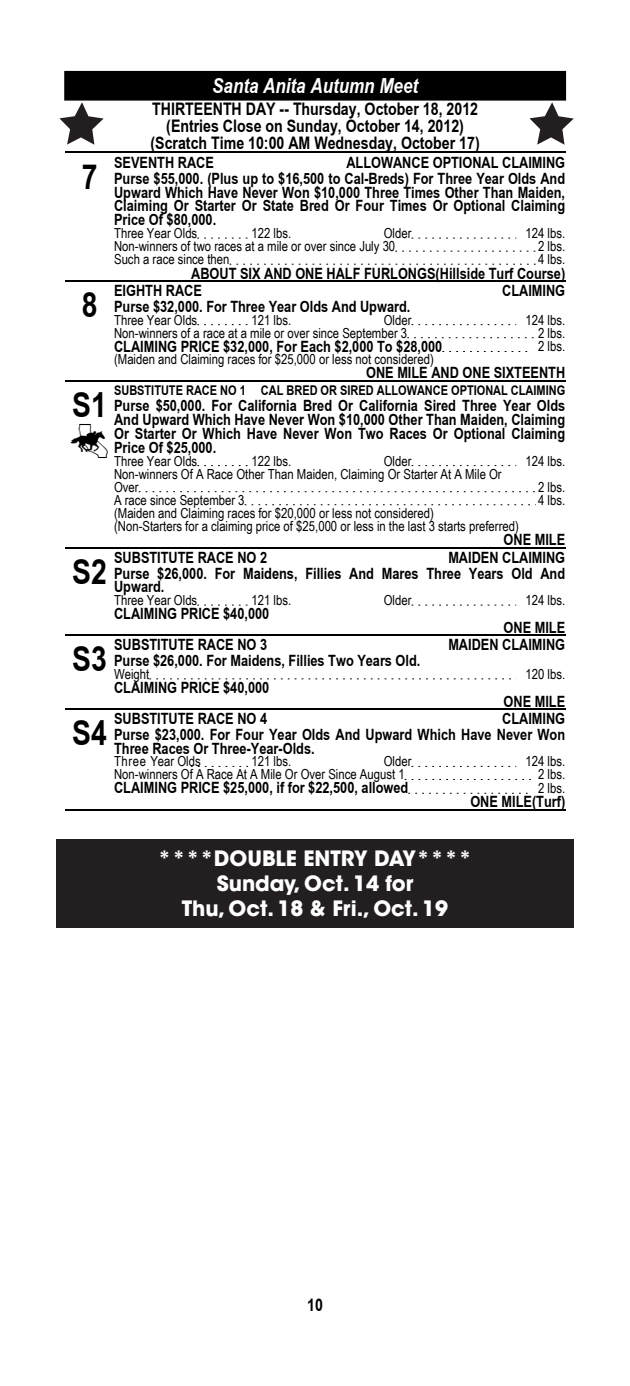
<style>
.page{position:relative;width:630px;height:1386px;background:#fff}
.page>*{position:absolute;margin:0;border:0;box-sizing:border-box;transform-origin:0 0}
.t1{font:700 34.65px/34.3px "Arial Narrow";color:#000}
.t2{font:700 21px "ITC Avant Garde Std";color:#fff}
.t3{font:italic 700 20.82px "Arial Narrow";color:#fff}
.t4{font:700 17.32px/17.2px "Arial Narrow";color:#000;text-align:center}
.t5{font:700 15.58px/13.8px "Arial Narrow";color:#000;text-align:right}
.t6{font:13.83px/13.1px "Arial Narrow";color:#000}
.t7{font:700 13.47px "Arial Narrow";color:#000}
.s1{font-family:"Northern Dancer Narrow 2";font-weight:400}
</style>
<div class="page">
<div style="left:65px;top:72px;width:500px;height:28px;background:#000"></div>
<div style="left:64px;top:71px;width:502px;height:30px;border:2px solid #000"></div>
<hr style="left:65px;top:151px;width:500px;height:2px;background:#000">
<hr style="left:65px;top:280px;width:500px;height:2px;background:#000">
<svg style="left:197px;top:238px;width:51px;height:1px"></svg>
<svg style="left:412px;top:238px;width:104px;height:1px"></svg>
<svg style="left:395px;top:251px;width:141px;height:1px"></svg>
<svg style="left:230px;top:264px;width:306px;height:1px"></svg>
<hr style="left:65px;top:380px;width:500px;height:2px;background:#000">
<svg style="left:197px;top:324px;width:51px;height:1px"></svg>
<svg style="left:412px;top:324px;width:104px;height:1px"></svg>
<svg style="left:407px;top:337px;width:127px;height:1px"></svg>
<svg style="left:442px;top:351px;width:86px;height:1px"></svg>
<hr style="left:65px;top:547px;width:500px;height:2px;background:#000">
<svg style="left:197px;top:465px;width:51px;height:1px"></svg>
<svg style="left:412px;top:465px;width:104px;height:1px"></svg>
<svg style="left:139px;top:491px;width:396px;height:1px"></svg>
<svg style="left:245px;top:504px;width:291px;height:1px"></svg>
<hr style="left:65px;top:634px;width:500px;height:2px;background:#000">
<svg style="left:197px;top:605px;width:51px;height:1px"></svg>
<svg style="left:412px;top:605px;width:104px;height:1px"></svg>
<hr style="left:65px;top:708px;width:500px;height:2px;background:#000">
<svg style="left:149px;top:679px;width:362px;height:1px"></svg>
<hr style="left:65px;top:809px;width:500px;height:2px;background:#000">
<svg style="left:191px;top:766px;width:58px;height:1px"></svg>
<svg style="left:412px;top:766px;width:104px;height:1px"></svg>
<svg style="left:405px;top:779px;width:126px;height:1px"></svg>
<svg style="left:408px;top:793px;width:120px;height:1px"></svg>
<svg style="left:59px;top:102px;width:45px;height:43px"></svg>
<svg style="left:530px;top:102px;width:44px;height:43px"></svg>
<div style="left:56px;top:839px;width:518px;height:89px;background:#231f20"></div>
<p class="t1" style="left:82px;top:158px;width:17px">7</p>
<p class="t1" style="left:82px;top:286px;width:17px">8</p>
<p class="t3" style="left:212px;top:70px;width:207px">Santa Anita Autumn Meet</p>
<p class="t4" style="left:151px;top:99px;width:331px">THIRTEENTH DAY -- Thursday, October 18, 2012 (Entries Close on Sunday, October 14, 2012) (Scratch Time 10:00 AM Wednesday, October 17)</p>
<p class="t5" style="left:114px;top:154px;width:453px;line-height:15.9px">ALLOWANCE OPTIONAL CLAIMING<br>Purse $55,000. (Plus up to $16,500 to Cal-Breds) For Three Year Olds And</p>
<p class="t5" style="left:114px;top:185px;width:453px;text-align:justify">Upward Which Have Never Won $10,000 Three Times Other Than Maiden, Claiming Or Starter Or State Bred Or Four Times Or Optional Claiming Price Of $80,000.</p>
<p class="t6" style="left:114px;top:226px;width:85px">Three Year Olds</p>
<p class="t6" style="left:251px;top:226px;width:41px">122 lbs.</p>
<p class="t6" style="left:384px;top:226px;width:29px">Older</p>
<p class="t6" style="left:525px;top:226px;width:41px">124 lbs.</p>
<p class="t6" style="left:114px;top:239px;width:283px">Non-winners of two races at a mile or over since July 30</p>
<p class="t6" style="left:538px;top:239px;width:29px">2 lbs.</p>
<p class="t6" style="left:114px;top:252px;width:117px">Such a race since then</p>
<p class="t6" style="left:538px;top:252px;width:29px">4 lbs.</p>
<p class="t5" style="left:191px;top:265px;width:375px">ABOUT SIX AND ONE HALF FURLONGS(Hillside Turf Course)</p>
<p class="t5" style="left:114px;top:155px;width:101px">SEVENTH RACE</p>
<p class="t5" style="left:114px;top:283px;width:89px">EIGHTH RACE</p>
<p class="t5" style="left:502px;top:283px;width:65px">CLAIMING</p>
<p class="t5" style="left:114px;top:299px;width:298px">Purse $32,000. For Three Year Olds And Upward.</p>
<p class="t6" style="left:114px;top:313px;width:85px">Three Year Olds</p>
<p class="t6" style="left:251px;top:313px;width:41px">121 lbs.</p>
<p class="t6" style="left:384px;top:313px;width:29px">Older</p>
<p class="t6" style="left:525px;top:313px;width:41px">124 lbs.</p>
<p class="t6" style="left:114px;top:326px;width:295px">Non-winners of a race at a mile or over since September 3</p>
<p class="t6" style="left:538px;top:326px;width:29px">2 lbs.</p>
<p class="t5" style="left:114px;top:338px;width:330px">CLAIMING PRICE $32,000, For Each $2,000 To $28,000</p>
<p class="t6" style="left:538px;top:339px;width:29px">2 lbs.</p>
<p class="t6" style="left:114px;top:352px;width:321px">(Maiden and Claiming races for $25,000 or less not considered)</p>
<p class="t5" style="left:366px;top:365px;width:201px">ONE MILE AND ONE SIXTEENTH</p>
<p class="t7" style="left:114px;top:380px;width:453px">SUBSTITUTE RACE NO 1 CAL BRED OR SIRED ALLOWANCE OPTIONAL CLAIMING</p>
<p class="t5" style="left:114px;top:398px;width:453px;text-align:justify">Purse $50,000. For California Bred Or California Sired Three Year Olds And Upward Which Have Never Won $10,000 Other Than Maiden, Claiming Or Starter Or Which Have Never Won Two Races Or Optional Claiming Price Of $25,000.</p>
<p class="t6" style="left:114px;top:454px;width:85px">Three Year Olds</p>
<p class="t6" style="left:251px;top:454px;width:41px">122 lbs.</p>
<p class="t6" style="left:384px;top:454px;width:29px">Older</p>
<p class="t6" style="left:525px;top:454px;width:41px">124 lbs.</p>
<p class="t6" style="left:114px;top:467px;width:389px">Non-winners Of A Race Other Than Maiden, Claiming Or Starter At A Mile Or<br>Over</p>
<p class="t1" style="left:70px;top:386px;width:41px">S1<br><span class="s1">À</span></p>
<p class="t6" style="left:538px;top:480px;width:29px">2 lbs.</p>
<p class="t1" style="left:72px;top:553px;width:36px">S2</p>
<p class="t1" style="left:72px;top:640px;width:36px">S3</p>
<p class="t6" style="left:114px;top:493px;width:132px">A race since September 3</p>
<p class="t6" style="left:538px;top:493px;width:29px">4 lbs.</p>
<p class="t6" style="left:114px;top:506px;width:406px">(Maiden and Claiming races for $20,000 or less not considered)<br>(Non-Starters for a claiming price of $25,000 or less in the last 3 starts preferred)</p>
<p class="t5" style="left:504px;top:532px;width:63px">ONE MILE</p>
<p class="t5" style="left:114px;top:548px;width:453px;line-height:15.9px">MAIDEN CLAIMING<br>Purse $26,000. For Maidens, Fillies And Mares Three Years Old And</p>
<p class="t5" style="left:114px;top:579px;width:52px">Upward.</p>
<p class="t6" style="left:114px;top:593px;width:85px">Three Year Olds</p>
<p class="t6" style="left:251px;top:593px;width:41px">121 lbs.</p>
<p class="t6" style="left:384px;top:593px;width:29px">Older</p>
<p class="t6" style="left:525px;top:593px;width:41px">124 lbs.</p>
<p class="t5" style="left:114px;top:606px;width:157px">CLAIMING PRICE $40,000</p>
<p class="t5" style="left:504px;top:620px;width:63px">ONE MILE</p>
<p class="t5" style="left:114px;top:549px;width:154px">SUBSTITUTE RACE NO 2</p>
<p class="t5" style="left:114px;top:637px;width:154px">SUBSTITUTE RACE NO 3</p>
<p class="t5" style="left:448px;top:637px;width:118px">MAIDEN CLAIMING</p>
<p class="t5" style="left:114px;top:653px;width:308px">Purse $26,000. For Maidens, Fillies Two Years Old.</p>
<p class="t6" style="left:114px;top:667px;width:37px">Weight</p>
<p class="t6" style="left:525px;top:667px;width:41px">120 lbs.</p>
<p class="t5" style="left:114px;top:680px;width:157px">CLAIMING PRICE $40,000</p>
<p class="t5" style="left:504px;top:693px;width:63px">ONE MILE</p>
<p class="t1" style="left:72px;top:714px;width:36px">S4</p>
<p class="t5" style="left:114px;top:710px;width:453px;line-height:15.9px">CLAIMING<br>Purse $23,000. For Four Year Olds And Upward Which Have Never Won</p>
<p class="t5" style="left:114px;top:740px;width:202px">Three Races Or Three-Year-Olds.</p>
<p class="t6" style="left:114px;top:754px;width:88px">Three Year Olds</p>
<p class="t6" style="left:251px;top:754px;width:41px">121 lbs.</p>
<p class="t6" style="left:384px;top:754px;width:29px">Older</p>
<p class="t6" style="left:525px;top:754px;width:41px">124 lbs.</p>
<p class="t6" style="left:114px;top:768px;width:292px">Non-winners Of A Race At A Mile Or Over Since August 1</p>
<p class="t6" style="left:538px;top:768px;width:29px">2 lbs.</p>
<p class="t5" style="left:114px;top:780px;width:296px">CLAIMING PRICE $25,000, if for $22,500, allowed</p>
<p class="t6" style="left:538px;top:781px;width:29px">2 lbs.</p>
<p class="t5" style="left:470px;top:794px;width:96px">ONE MILE(Turf)</p>
<p class="t5" style="left:114px;top:711px;width:154px">SUBSTITUTE RACE NO 4</p>
<p class="t2" style="left:158px;top:845px;width:316px">****DOUBLE ENTRY DAY****</p>
<p class="t2" style="left:217px;top:870px;width:198px">Sunday, Oct. 14 for</p>
<p class="t2" style="left:182px;top:895px;width:268px">Thu, Oct. 18 &amp; Fri., Oct. 19</p>
<p class="t4" style="left:307px;top:1295px;width:17px">10</p>
</div>
